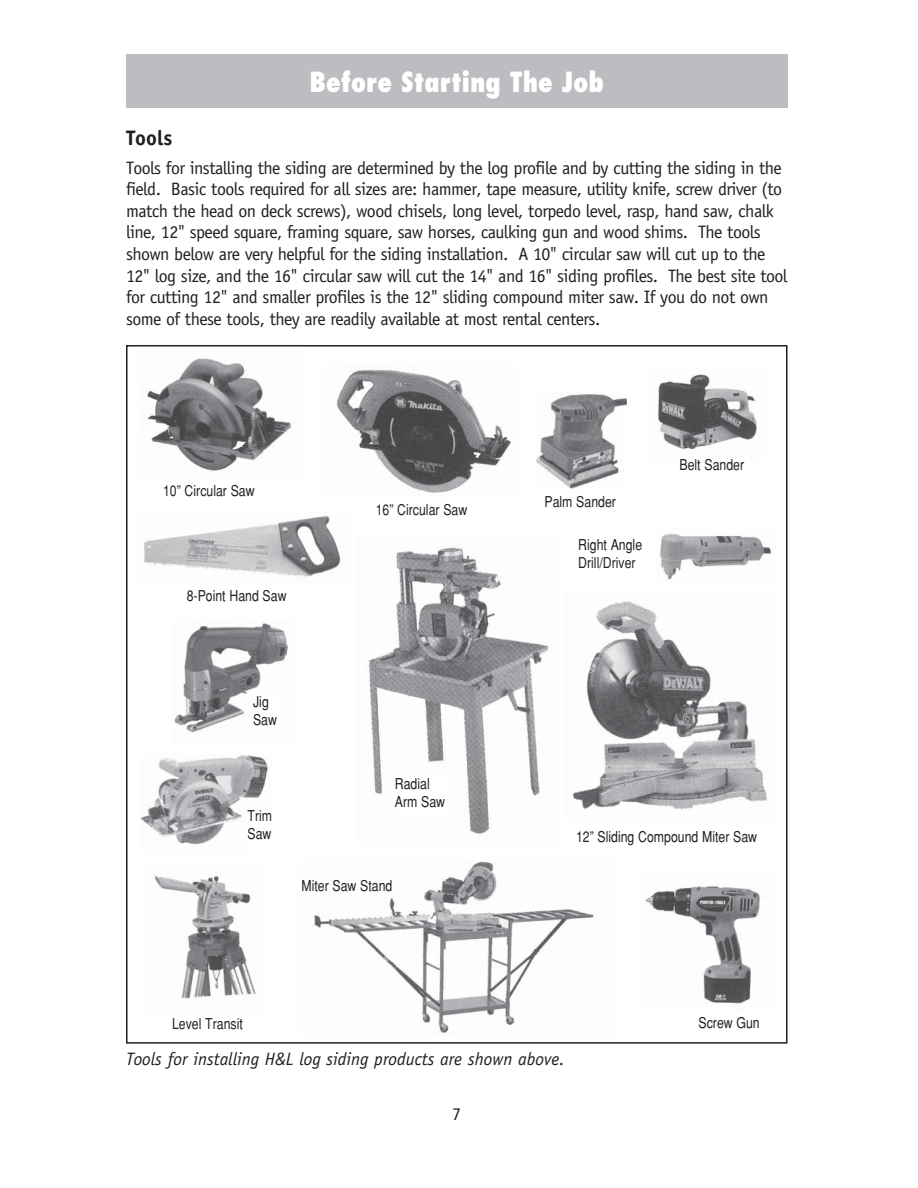
<style>
.page{position:relative;width:918px;height:1188px;background:#fff}
.page>*{position:absolute;margin:0;border:0;box-sizing:border-box;transform-origin:0 0}
.t1{font:800 condensed 27px "Futura";color:#fff}
.t2{font:700 21px "Officina Sans";color:#231f20}
.t3{font:18px/21.6px "Officina Sans";letter-spacing:-.035em;color:#231f20}
.t4{font:italic 18px "Officina Sans";color:#231f20}
.t5{font:condensed 15px/18px "Helvetica";color:#231f20}
</style>
<div class="page">
<div style="left:126px;top:54px;width:662px;height:54px;background:#bbbdc0"></div>
<img style="left:147px;top:358px;width:145px;height:113px">
<img style="left:336px;top:369px;width:175px;height:124px">
<img style="left:657px;top:374px;width:100px;height:76px">
<img style="left:143px;top:516px;width:198px;height:61px">
<img style="left:174px;top:623px;width:115px;height:110px">
<img style="left:537px;top:394px;width:90px;height:95px">
<img style="left:366px;top:547px;width:183px;height:287px">
<img style="left:659px;top:533px;width:113px;height:47px">
<img style="left:313px;top:861px;width:281px;height:172px">
<img style="left:645px;top:886px;width:116px;height:118px">
<img style="left:573px;top:601px;width:194px;height:209px">
<img style="left:154px;top:875px;width:102px;height:124px">
<img style="left:141px;top:755px;width:127px;height:90px">
<div style="left:253px;top:695px;width:27px;height:37px;background:#fff"></div>
<div style="left:248px;top:810px;width:33px;height:45px;background:#fff"></div>
<div style="left:395px;top:777px;width:56px;height:36px;background:#fff"></div>
<h1 class="t1" style="left:310px;top:70px;width:296px">Before Starting The Job</h1>
<p class="t2" style="left:126px;top:130px;width:48px">Tools</p>
<p class="t3" style="left:126px;top:158px;width:663px">Tools for installing the siding are determined by the log profile and by cutting the siding in the field. Basic tools required for all sizes are: hammer, tape measure, utility knife, screw driver (to match the head on deck screws), wood chisels, long level, torpedo level, rasp, hand saw, chalk line, 12" speed square, framing square, saw horses, caulking gun and wood shims. The tools shown below are very helpful for the siding installation. A 10" circular saw will cut up to the 12" log size, and the 16" circular saw will cut the 14" and 16" siding profiles. The best site tool for cutting 12" and smaller profiles is the 12" sliding compound miter saw. If you do not own some of these tools, they are readily available at most rental centers.</p>
<p class="t5" style="left:163px;top:483px;width:93px">10” Circular Saw</p>
<p class="t5" style="left:187px;top:588px;width:101px">8-Point Hand Saw</p>
<p class="t5" style="left:376px;top:502px;width:93px">16” Circular Saw</p>
<p class="t5" style="left:253px;top:694px;width:25px">Jig<br>Saw</p>
<p class="t5" style="left:248px;top:808px;width:26px">Trim<br>Saw</p>
<p class="t5" style="left:395px;top:776px;width:52px">Radial<br>Arm Saw</p>
<p class="t5" style="left:302px;top:878px;width:92px">Miter Saw Stand</p>
<p class="t5" style="left:544px;top:495px;width:73px">Palm Sander</p>
<p class="t5" style="left:578px;top:537px;width:65px">Right Angle<br>Drill/Driver</p>
<p class="t5" style="left:680px;top:457px;width:66px">Belt Sander</p>
<p class="t5" style="left:576px;top:829px;width:183px">12” Sliding Compound Miter Saw</p>
<p class="t5" style="left:172px;top:1017px;width:72px">Level Transit</p>
<p class="t5" style="left:699px;top:1015px;width:63px">Screw Gun</p>
<p class="t4" style="left:126px;top:1052px;width:440px">Tools for installing H&amp;L log siding products are shown above.</p>
<p class="t3" style="left:452px;top:1104px;width:10px">7</p>
</div>
